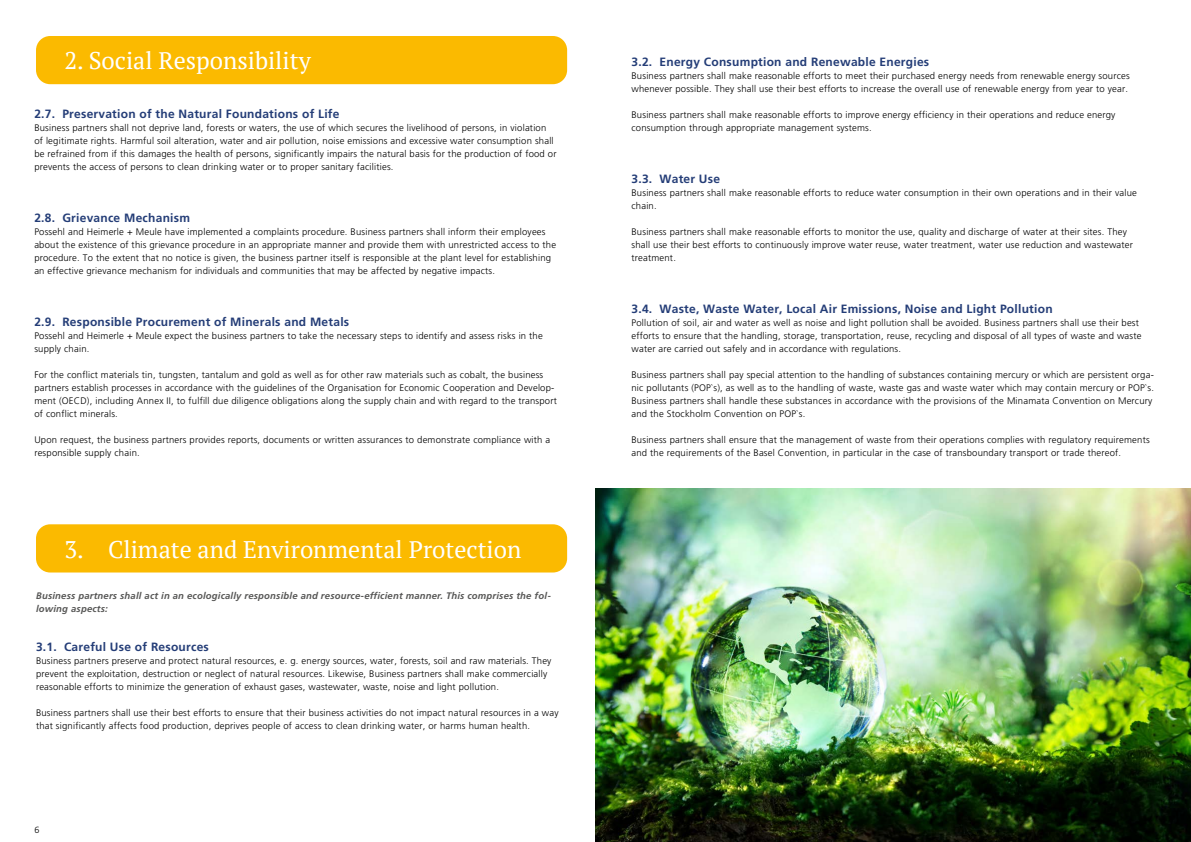
<style>
.page{position:relative;width:1191px;height:842px;background:#fff}
.page>*{position:absolute;margin:0;border:0;box-sizing:border-box;transform-origin:0 0}
.t1{font:24px "PT Serif";color:#fff}
.t2{font:700 12px "Frutiger LT";letter-spacing:.02em;color:#243d77}
.t3{font:300 9.5px/13px "Frutiger LT";letter-spacing:.02em;color:#000}
.t4{font:italic 700 9.5px/13px "Frutiger LT";letter-spacing:.02em;color:#575756}
.t5{font:300 9px "Frutiger LT";color:#000}
</style>
<div class="page">
<div style="left:36px;top:36px;width:531px;height:48px;background:#fbba00;border-radius:14px"></div>
<div style="left:36px;top:524px;width:531px;height:48px;background:#fbba00;border-radius:14px"></div>
<img style="left:595px;top:488px;width:596px;height:354px">
<h1 class="t1" style="left:64px;top:45px;width:248px">2. Social Responsibility</h1>
<p class="t2" style="left:34px;top:107px;width:307px">2.7. Preservation of the Natural Foundations of Life</p>
<p class="t3" style="left:34px;top:122px;width:524px">Business partners shall not deprive land, forests or waters, the use of which secures the livelihood of persons, in violation of legitimate rights. Harmful soil alteration, water and air pollution, noise emissions and excessive water consumption shall be refrained from if this damages the health of persons, significantly impairs the natural basis for the production of food or prevents the access of persons to clean drinking water or to proper sanitary facilities.</p>
<p class="t2" style="left:34px;top:211px;width:157px">2.8. Grievance Mechanism</p>
<p class="t3" style="left:34px;top:226px;width:523px">Possehl and Heimerle + Meule have implemented a complaints procedure. Business partners shall inform their employees about the existence of this grievance procedure in an appropriate manner and provide them with unrestricted access to the procedure. To the extent that no notice is given, the business partner itself is responsible at the plant level for establishing an effective grievance mechanism for individuals and communities that may be affected by negative impacts.</p>
<p class="t2" style="left:34px;top:315px;width:316px">2.9. Responsible Procurement of Minerals and Metals</p>
<p class="t3" style="left:34px;top:330px;width:510px">Possehl and Heimerle + Meule expect the business partners to take the necessary steps to identify and assess risks in the supply chain.</p>
<p class="t3" style="left:34px;top:369px;width:524px">For the conflict materials tin, tungsten, tantalum and gold as well as for other raw materials such as cobalt, the business partners establish processes in accordance with the guidelines of the Organisation for Economic Cooperation and Develop&shy;ment (OECD), including Annex II, to fulfill due diligence obligations along the supply chain and with regard to the transport of conflict minerals.</p>
<p class="t3" style="left:34px;top:434px;width:517px">Upon request, the business partners provides reports, documents or written assurances to demonstrate compliance with a responsible supply chain.</p>
<h1 class="t1" style="left:64px;top:534px;width:458px">3. Climate and Environmental Protection</h1>
<p class="t4" style="left:36px;top:589px;width:516px">Business partners shall act in an ecologically responsible and resource-efficient manner. This comprises the fol&shy;lowing aspects:</p>
<p class="t2" style="left:36px;top:640px;width:174px">3.1. Careful Use of Resources</p>
<p class="t3" style="left:36px;top:655px;width:517px">Business partners preserve and protect natural resources, e. g. energy sources, water, forests, soil and raw materials. They prevent the exploitation, destruction or neglect of natural resources. Likewise, Business partners shall make commercially reasonable efforts to minimize the generation of exhaust gases, wastewater, waste, noise and light pollution.</p>
<p class="t3" style="left:36px;top:707px;width:524px">Business partners shall use their best efforts to ensure that their business activities do not impact natural resources in a way that significantly affects food production, deprives people of access to clean drinking water, or harms human health.</p>
<p class="t5" style="left:34px;top:824px;width:7px">6</p>
<p class="t2" style="left:631px;top:55px;width:299px">3.2. Energy Consumption and Renewable Energies</p>
<p class="t3" style="left:631px;top:70px;width:500px">Business partners shall make reasonable efforts to meet their purchased energy needs from renewable energy sources whenever possible. They shall use their best efforts to increase the overall use of renewable energy from year to year.</p>
<p class="t3" style="left:631px;top:109px;width:485px">Business partners shall make reasonable efforts to improve energy efficiency in their operations and reduce energy consumption through appropriate management systems.</p>
<p class="t2" style="left:631px;top:172px;width:90px">3.3. Water Use</p>
<p class="t3" style="left:631px;top:187px;width:507px">Business partners shall make reasonable efforts to reduce water consumption in their own operations and in their value chain.</p>
<p class="t3" style="left:631px;top:226px;width:503px">Business partners shall make reasonable efforts to monitor the use, quality and discharge of water at their sites. They shall use their best efforts to continuously improve water reuse, water treatment, water use reduction and wastewater treatment.</p>
<p class="t2" style="left:631px;top:302px;width:422px">3.4. Waste, Waste Water, Local Air Emissions, Noise and Light Pollution</p>
<p class="t3" style="left:631px;top:317px;width:511px">Pollution of soil, air and water as well as noise and light pollution shall be avoided. Business partners shall use their best efforts to ensure that the handling, storage, transportation, reuse, recycling and disposal of all types of waste and waste water are carried out safely and in accordance with regulations.</p>
<p class="t3" style="left:631px;top:369px;width:524px">Business partners shall pay special attention to the handling of substances containing mercury or which are persistent orga&shy;nic pollutants (POP`s), as well as to the handling of waste, waste gas and waste water which may contain mercury or POP`s.<br>Business partners shall handle these substances in accordance with the provisions of the Minamata Convention on Mercury and the Stockholm Convention on POP`s.</p>
<p class="t3" style="left:631px;top:434px;width:520px">Business partners shall ensure that the management of waste from their operations complies with regulatory requirements and the requirements of the Basel Convention, in particular in the case of transboundary transport or trade thereof.</p>
</div>
